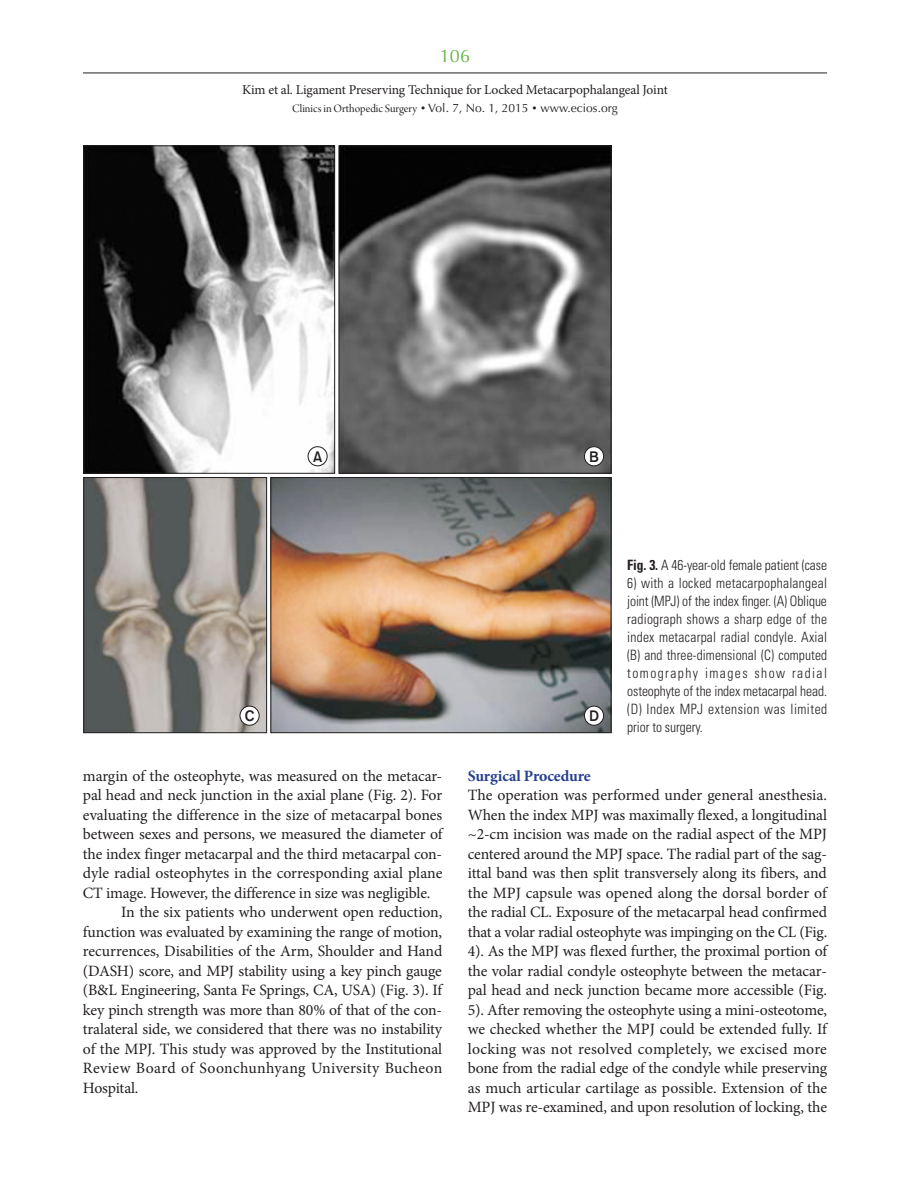
<style>
.page{position:relative;width:910px;height:1195px;background:#fff}
.page>*{position:absolute;margin:0;border:0;box-sizing:border-box;transform-origin:0 0}
.본문-페이지{font:18px "Optima LT Std";color:#63b445}
.본문-첫문단{font:15.75px/19.5px "Minion Pro";letter-spacing:-.01em;color:#231f20;text-align:justify}
.본문{font:15.75px/19.5px "Minion Pro";letter-spacing:-.005em;color:#231f20;text-align:justify}
._1__제목{font:700 15.75px "Minion Pro";letter-spacing:-.01em;color:#253f8e}
.t1{font:15px "Gothic 725 BT Bold A";color:#231f20}
.그림설명{font:300 condensed 14.25px/18px "Univers";letter-spacing:-.005em;color:#231f20;text-align:justify;scale:.95 1}
.t2{font:13.5px "Minion Pro";letter-spacing:-.01em;color:#231f20}
.t3{font:12px "Optima LT Std";color:#231f20}
.s1{font-family:"Arno Pro Display"}
.s2{font-size:9px}
.s3{font-weight:700}
</style>
<div class="page">
<hr style="left:83px;top:73px;width:744px;height:1px;background:#231f20">
<svg style="left:83px;top:145px;width:529px;height:588px"></svg>
<div style="left:308px;top:447px;width:19px;height:19px;background:#fff;border-radius:50%"></div>
<div style="left:308px;top:446px;width:19px;height:20px;border:1px solid #231f20;border-radius:50%"></div>
<div style="left:584px;top:447px;width:20px;height:19px;background:#fff;border-radius:50%"></div>
<div style="left:584px;top:446px;width:20px;height:20px;border:1px solid #231f20;border-radius:50%"></div>
<div style="left:240px;top:706px;width:19px;height:19px;background:#fff;border-radius:50%"></div>
<div style="left:240px;top:706px;width:19px;height:19px;border:1px solid #231f20;border-radius:50%"></div>
<div style="left:584px;top:706px;width:20px;height:19px;background:#fff;border-radius:50%"></div>
<div style="left:584px;top:706px;width:20px;height:19px;border:1px solid #231f20;border-radius:50%"></div>
<p class="본문-페이지" style="left:440px;top:45px;width:32px">106</p>
<p class="t2" style="left:242px;top:80px;width:427px">Kim et al. Ligament Preserving Technique for Locked Metacarpophalangeal Joint</p>
<p class="t3" style="left:292px;top:101px;width:327px"><span class="s1">Clinics in Orthopedic Surgery</span> <span class="s2">•</span> Vol. 7, No. 1, 2015 <span class="s2">•</span> www.ecios.org</p>
<p class="t1" style="left:313px;top:448px;width:11px">A</p>
<p class="t1" style="left:589px;top:448px;width:11px">B</p>
<p class="t1" style="left:245px;top:707px;width:11px">C</p>
<p class="t1" style="left:589px;top:707px;width:12px">D</p>
<p class="그림설명" style="left:627px;top:556px;width:212px"><span class="s3">Fig. 3.</span> A 46-year-old female patient (case</p>
<p class="그림설명" style="left:627px;top:574px;width:212px">6) with a locked metacarpophalangeal joint (MPJ) of the index finger. (A) Oblique radiograph shows a sharp edge of the index metacarpal radial condyle. Axial (B) and three-dimensional (C) computed tomography images show radial osteophyte of the index metacarpal head. (D) Index MPJ extension was limited prior to surgery.</p>
<p class="본문" style="left:83px;top:766px;width:361px">margin of the osteophyte, was measured on the metacar&shy;pal head and neck junction in the axial plane (Fig. 2). For evaluating the difference in the size of metacarpal bones between sexes and persons, we measured the diameter of the index finger metacarpal and the third metacarpal con&shy;dyle radial osteophytes in the corresponding axial plane CT image. However, the difference in size was negligible.</p>
<p class="본문" style="left:83px;top:902px;width:361px;text-indent:38px">In the six patients who underwent open reduction, function was evaluated by examining the range of motion, recurrences, Disabilities of the Arm, Shoulder and Hand (DASH) score, and MPJ stability using a key pinch gauge (B&amp;L Engineering, Santa Fe Springs, CA, USA) (Fig. 3). If key pinch strength was more than 80% of that of the con&shy;tralateral side, we considered that there was no instability of the MPJ. This study was approved by the Institutional Review Board of Soonchunhyang University Bucheon Hospital.</p>
<p class="_1__제목" style="left:468px;top:764px;width:125px">Surgical Procedure</p>
<p class="본문-첫문단" style="left:468px;top:785px;width:361px">The operation was performed under general anesthesia.<br>When the index MPJ was maximally flexed, a longitudinal ~2-cm incision was made on the radial aspect of the MPJ centered around the MPJ space. The radial part of the sag&shy;ittal band was then split transversely along its fibers, and the MPJ capsule was opened along the dorsal border of the radial CL. Exposure of the metacarpal head confirmed that a volar radial osteophyte was impinging on the CL (Fig.<br>4). As the MPJ was flexed further, the proximal portion of the volar radial condyle osteophyte between the metacar&shy;pal head and neck junction became more accessible (Fig.<br>5). After removing the osteophyte using a mini-osteotome, we checked whether the MPJ could be extended fully. If locking was not resolved completely, we excised more bone from the radial edge of the condyle while preserving as much articular cartilage as possible. Extension of the MPJ was re-examined, and upon resolution of locking, the</p>
</div>
